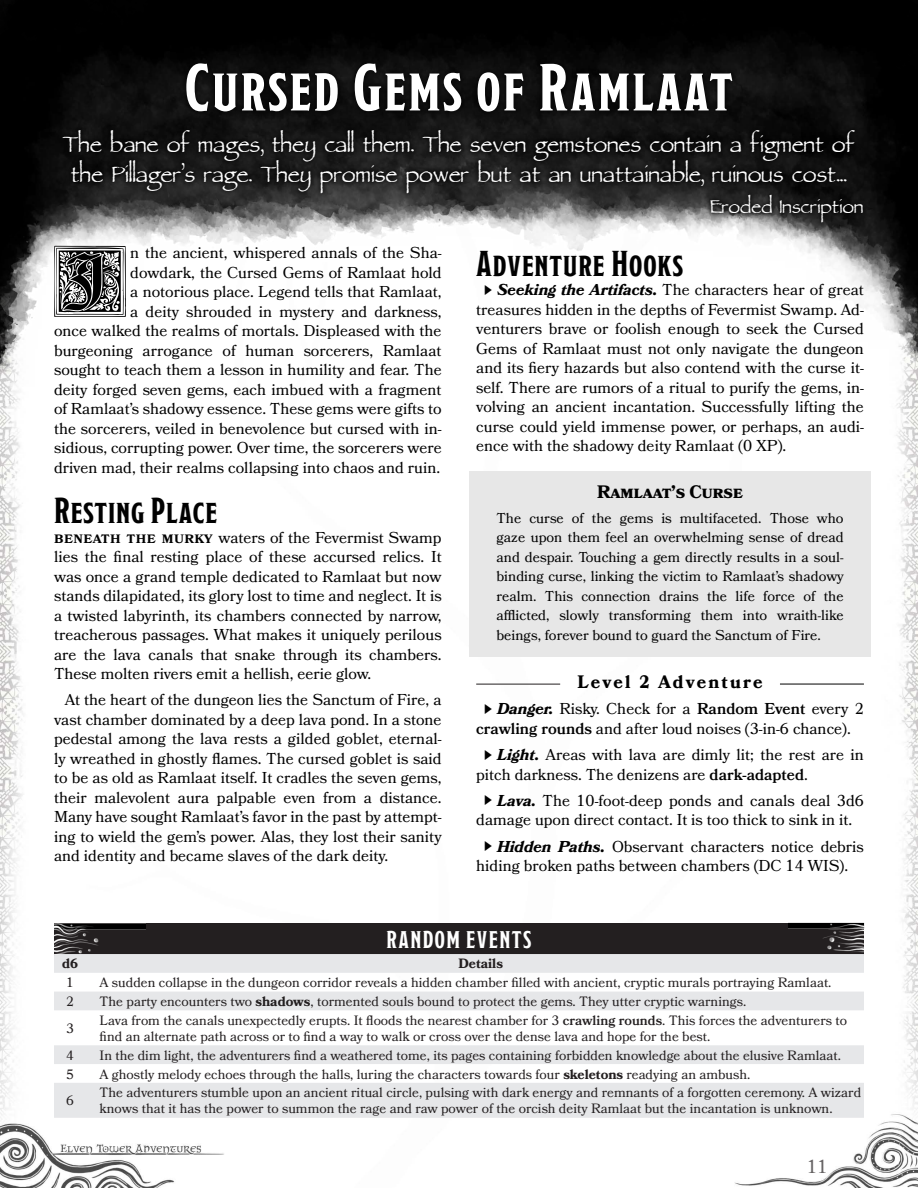
<style>
.page{position:relative;width:918px;height:1188px;background:#fff}
.page>*{position:absolute;margin:0;border:0;box-sizing:border-box;transform-origin:0 0}
.Drops_Caps{font:88.8px "Neugotische Initialen";color:#010101}
.Chapter_Header{font:700 66px "Modesto Condensed";letter-spacing:.04em;color:#fff}
.Epigraph{font:36px/30px "Parchment MF";color:#fff}
.Heading_1{font:36px "Modesto Condensed";letter-spacing:.025em;color:#010101}
.Epigraph_Author{font:30px "Parchment MF";color:#fff}
.Random_Encounters_Ta{font:700 24px "Modesto Condensed";letter-spacing:.06em;color:#fff}
.t1{font:18.6px "Bookmania";color:#231f20}
.Encounter_Level{font:700 18px "Bookmania";letter-spacing:.11em;color:#000}
.Sidebar_Heading{font:700 18px "Bookmania";color:#010101}
.Drops_Caps-2{font:15.75px/19.5px "Bookmania";color:#010101}
.Core_Body_-_Indented{font:15.75px/19.5px "Bookmania";color:#010101;text-align:justify}
.Small_Caps_-_after_H{font:15.75px/19.5px "Bookmania";color:#010101;text-align:justify}
.Sidebar_Body{font:14.25px/19.5px "Bookmania";color:#010101;text-align:justify}
.Lines{font:13.5px/16.2px "Bookmania";color:#231f20}
.Lines-2{font:700 13.5px "Bookmania";color:#231f20}
.Numbers{font:13.5px "Bookmania";color:#231f20}
.Numbers-2{font:700 13.5px "Bookmania";color:#231f20}
.s1{font-weight:600;font-size:16.5px}
.s2{font-family:"Hira Kaku Pro W3";font-size:10.5px;color:#000}
.s3{font-weight:700;font-style:italic}
.s4{font-weight:600}
.s5{font-weight:700}
</style>
<div class="page">
<img style="left:0;top:395px;width:918px;height:793px">
<img style="left:0;top:0;width:918px;height:395px">
<div style="left:57px;top:124px;width:812px;height:105px;background:#010101;opacity:.75"></div>
<div style="left:180px;top:57px;width:558px;height:60px;background:#0a0a0a"></div>
<div style="left:469px;top:471px;width:402px;height:45px;background:#e7e7e7"></div>
<div style="left:469px;top:512px;width:402px;height:145px;background:#e7e7e7"></div>
<hr style="left:780px;top:684px;width:84px;height:1px;background:#000">
<hr style="left:476px;top:684px;width:84px;height:1px;background:#231f20">
<div style="left:54px;top:923px;width:810px;height:33px;background:#231f20"></div>
<svg style="left:54px;top:954px;width:810px;height:164px;fill:#e6e7e9"></svg>
<img style="left:54px;top:923px;width:92px;height:31px">
<img style="left:788px;top:923px;width:76px;height:30px">
<p class="Chapter_Header" style="left:185px;top:55px;width:549px">Cursed Gems of Ramlaat</p>
<p class="Epigraph" style="left:63px;top:132px;width:794px">The bane of mages, they call them. The seven gemstones contain a figment of the Pillager’s rage. They promise power but at an unattainable, ruinous cost...</p>
<p class="Epigraph_Author" style="left:710px;top:194px;width:155px">Eroded Inscription</p>
<p class="Drops_Caps" style="left:50px;top:234px;width:82px">I</p>
<p class="Drops_Caps-2" style="left:54px;top:243px;width:389px;text-align:right">n the ancient, whispered annals of the Sha-<br>dowdark, the Cursed Gems of Ramlaat hold<br>a notorious place. Legend tells that Ramlaat,<br>a deity shrouded in mystery and darkness,<br>once walked the realms of mortals. Displeased with the burgeoning arrogance of human sorcerers, Ramlaat sought to teach them a lesson in humility and fear. The deity forged seven gems, each imbued with a fragment of Ramlaat’s shadowy essence. These gems were gifts to the sorcerers, veiled in benevolence but cursed with in&shy;sidious, corrupting power. Over time, the sorcerers were driven mad, their realms collapsing into chaos and ruin.</p>
<p class="Heading_1" style="left:54px;top:492px;width:165px">Resting Place</p>
<p class="Small_Caps_-_after_H" style="left:54px;top:527px;width:389px"><span class="s1">Beneath the murky</span> waters of the Fevermist Swamp lies the final resting place of these accursed relics. It was once a grand temple dedicated to Ramlaat but now stands dilapidated, its glory lost to time and neglect. It is a twisted labyrinth, its chambers connected by narrow, treacherous passages. What makes it uniquely perilous are the lava canals that snake through its chambers.<br>These molten rivers emit a hellish, eerie glow.</p>
<p class="Core_Body_-_Indented" style="left:54px;top:690px;width:389px;text-indent:11px">At the heart of the dungeon lies the Sanctum of Fire, a vast chamber dominated by a deep lava pond. In a stone pedestal among the lava rests a gilded goblet, eternal&shy;ly wreathed in ghostly flames. The cursed goblet is said to be as old as Ramlaat itself. It cradles the seven gems, their malevolent aura palpable even from a distance.<br>Many have sought Ramlaat’s favor in the past by attempt&shy;ing to wield the gem’s power. Alas, they lost their sanity and identity and became slaves of the dark deity.</p>
<p class="Heading_1" style="left:476px;top:245px;width:208px">Adventure Hooks</p>
<p class="Drops_Caps-2" style="left:476px;top:280px;width:389px;text-align:justify;text-indent:7px"><span class="s2">▶</span> <span class="s3">Seeking the Artifacts.</span> The characters hear of great treasures hidden in the depths of Fevermist Swamp. Ad&shy;venturers brave or foolish enough to seek the Cursed Gems of Ramlaat must not only navigate the dungeon and its fiery hazards but also contend with the curse it&shy;self. There are rumors of a ritual to purify the gems, in&shy;volving an ancient incantation. Successfully lifting the curse could yield immense power, or perhaps, an audi&shy;ence with the shadowy deity Ramlaat (0 XP).</p>
<p class="Sidebar_Heading" style="left:597px;top:481px;width:147px">Ramlaat’s Curse</p>
<p class="Sidebar_Body" style="left:496px;top:508px;width:349px">The curse of the gems is multifaceted. Those who gaze upon them feel an overwhelming sense of dread and despair. Touching a gem directly results in a soul&shy;binding curse, linking the victim to Ramlaat’s shadowy realm. This connection drains the life force of the afflicted, slowly transforming them into wraith-like beings, forever bound to guard the Sanctum of Fire.</p>
<p class="Encounter_Level" style="left:577px;top:671px;width:187px">Level 2 Adventure</p>
<p class="Drops_Caps-2" style="left:476px;top:699px;width:389px;text-indent:7px"><span class="s2">▶</span> <span class="s3">Danger.</span> Risky. Check for a <span class="s4">Random Event</span> every 2 <span class="s4">crawling rounds</span> and after loud noises (3-in-6 chance).</p>
<p class="Drops_Caps-2" style="left:476px;top:745px;width:389px;text-indent:7px"><span class="s2">▶</span> <span class="s3">Light.</span> Areas with lava are dimly lit; the rest are in pitch darkness. The denizens are <span class="s4">dark-adapted</span>.</p>
<p class="Drops_Caps-2" style="left:476px;top:791px;width:389px;text-indent:7px"><span class="s2">▶</span> <span class="s3">Lava.</span> The 10-foot-deep ponds and canals deal 3d6 damage upon direct contact. It is too thick to sink in it.</p>
<p class="Drops_Caps-2" style="left:476px;top:836px;width:389px;text-indent:7px"><span class="s2">▶</span> <span class="s3">Hidden Paths.</span> Observant characters notice debris hiding broken paths between chambers (DC 14 WIS).</p>
<p class="Random_Encounters_Ta" style="left:386px;top:927px;width:147px">RANDOM EVENTS</p>
<p class="Numbers-2" style="left:62px;top:956px;width:17px">d6</p>
<p class="Lines-2" style="left:458px;top:956px;width:46px">Details</p>
<p class="Numbers" style="left:66px;top:975px;width:9px">1</p>
<p class="Lines" style="left:100px;top:974px;width:733px">A sudden collapse in the dungeon corridor reveals a hidden chamber filled with ancient, cryptic murals portraying Ramlaat.</p>
<p class="Numbers" style="left:66px;top:993px;width:9px">2</p>
<p class="Lines" style="left:100px;top:993px;width:648px">The party encounters two <span class="s5">shadows</span>, tormented souls bound to protect the gems. They utter cryptic warnings.</p>
<p class="Numbers" style="left:66px;top:1020px;width:9px">3</p>
<p class="Lines" style="left:100px;top:1012px;width:749px">Lava from the canals unexpectedly erupts. It floods the nearest chamber for 3 <span class="s4">crawling rounds</span>. This forces the adventurers to find an alternate path across or to find a way to walk or cross over the dense lava and hope for the best.</p>
<p class="Numbers" style="left:66px;top:1047px;width:9px">4</p>
<p class="Lines" style="left:100px;top:1047px;width:743px">In the dim light, the adventurers find a weathered tome, its pages containing forbidden knowledge about the elusive Ramlaat.</p>
<p class="Numbers" style="left:66px;top:1066px;width:9px">5</p>
<p class="Lines" style="left:100px;top:1066px;width:652px">A ghostly melody echoes through the halls, luring the characters towards four <span class="s5">skeletons</span> readying an ambush.</p>
<p class="Numbers" style="left:66px;top:1093px;width:9px">6</p>
<p class="Lines" style="left:100px;top:1085px;width:763px">The adventurers stumble upon an ancient ritual circle, pulsing with dark energy and remnants of a forgotten ceremony. A wizard knows that it has the power to summon the rage and raw power of the orcish deity Ramlaat but the incantation is unknown.</p>
<p class="t1" style="left:806px;top:1156px;width:23px">11</p>
</div>
